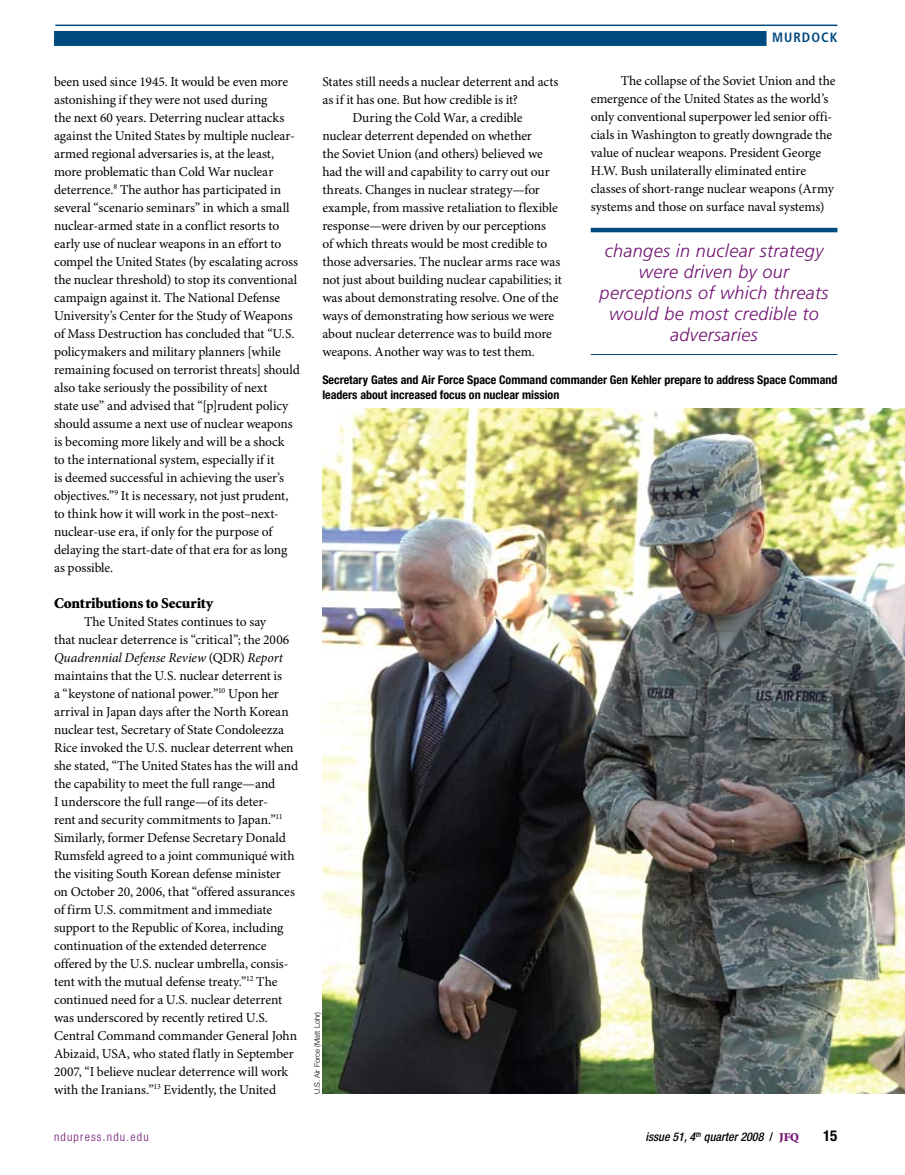
<style>
.page{position:relative;width:905px;height:1175px;background:#fff}
.page>*{position:absolute;margin:0;border:0;box-sizing:border-box;transform-origin:0 0}
.t1{font:italic 300 18px/21px "Frutiger LT Std";letter-spacing:.02em;color:#711471;text-align:center}
.t2{font:900 15px "Minion Std";letter-spacing:-.01em;color:#000}
.t3{font:700 condensed 15px "Helvetica Neue LT Std";color:#000}
.t4{font:13.5px/18px "Minion Pro";letter-spacing:-.005em;color:#000}
.t5{font:700 condensed 13.5px "Frutiger LT Std";letter-spacing:.075em;color:#004a80}
.t6{font:700 condensed 12px/15px "Helvetica Neue LT Std";color:#000}
.t7{font:italic 500 condensed 12px "Helvetica Neue LT Std";color:#000}
.t8{font:300 condensed 12px "Helvetica Neue LT Std";letter-spacing:.1em;color:#711471}
.t9{font:300 7.5px "Helvetica Neue LT Std";color:#000}
.s1{font-style:italic}
.s2{font-style:normal}
.s3{font-family:"Minion Std";font-weight:900;font-style:normal;font-stretch:normal;color:#711471}
</style>
<div class="page">
<hr style="left:55px;top:25px;width:782px;height:1px;background:#004a80">
<div style="left:54px;top:31px;width:712px;height:15px;background:#004a80"></div>
<img style="left:322px;top:409px;width:582px;height:685px">
<hr style="left:590px;top:228px;width:247px;height:4px;background:#004a80">
<hr style="left:590px;top:354px;width:247px;height:1px;background:#004a80">
<p class="t4" style="left:54px;top:73px;width:247px">been used since 1945. It would be even more astonishing if they were not used during<br>the next 60 years. Deterring nuclear attacks against the United States by multiple nuclear&shy;armed regional adversaries is, at the least, more problematic than Cold War nuclear deterrence.<sup>8</sup> The author has participated in several “scenario seminars” in which a small nuclear-armed state in a conflict resorts to early use of nuclear weapons in an effort to compel the United States (by escalating across the nuclear threshold) to stop its conventional campaign against it. The National Defense University’s Center for the Study of Weapons of Mass Destruction has concluded that “U.S. policymakers and military planners [while remaining focused on terrorist threats] should also take seriously the possibility of next<br>state use” and advised that “[p]rudent policy should assume a next use of nuclear weapons is becoming more likely and will be a shock<br>to the international system, especially if it<br>is deemed successful in achieving the user’s objectives.”<sup>9</sup> It is necessary, not just prudent, to think how it will work in the post–next&shy;nuclear-use era, if only for the purpose of delaying the start-date of that era for as long as possible.</p>
<p class="t2" style="left:54px;top:595px;width:161px">Contributions to Security</p>
<p class="t4" style="left:54px;top:613px;width:246px;text-indent:30px">The United States continues to say<br>that nuclear deterrence is “critical”; the 2006<br><span class="s1">Quadrennial Defense Review</span> (QDR) <span class="s1">Report </span>maintains that the U.S. nuclear deterrent is<br>a “keystone of national power.”<sup>10</sup> Upon her arrival in Japan days after the North Korean nuclear test, Secretary of State Condoleezza Rice invoked the U.S. nuclear deterrent when she stated, “The United States has the will and the capability to meet the full range—and<br>I underscore the full range—of its deter-<br>rent and security commitments to Japan.”<sup>11<br></sup>Similarly, former Defense Secretary Donald Rumsfeld agreed to a joint communiqué with the visiting South Korean defense minister<br>on October 20, 2006, that “offered assurances of firm U.S. commitment and immediate support to the Republic of Korea, including continuation of the extended deterrence offered by the U.S. nuclear umbrella, consis&shy;tent with the mutual defense treaty.”<sup>12</sup> The continued need for a U.S. nuclear deterrent was underscored by recently retired U.S.<br>Central Command commander General John Abizaid, USA, who stated flatly in September 2007, “I believe nuclear deterrence will work with the Iranians.”<sup>13</sup> Evidently, the United</p>
<p class="t4" style="left:322px;top:73px;width:237px">States still needs a nuclear deterrent and acts</p>
<p class="t4" style="left:322px;top:91px;width:197px">as if it has one. But how credible is it?</p>
<p class="t4" style="left:352px;top:109px;width:172px">During the Cold War, a credible</p>
<p class="t4" style="left:322px;top:127px;width:211px">nuclear deterrent depended on whether</p>
<p class="t4" style="left:322px;top:145px;width:222px">the Soviet Union (and others) believed we</p>
<p class="t4" style="left:322px;top:163px;width:229px">had the will and capability to carry out our</p>
<p class="t4" style="left:322px;top:181px;width:219px">threats. Changes in nuclear strategy—for</p>
<p class="t4" style="left:322px;top:199px;width:237px">example, from massive retaliation to flexible</p>
<p class="t4" style="left:322px;top:217px;width:225px">response—were driven by our perceptions</p>
<p class="t4" style="left:322px;top:235px;width:226px">of which threats would be most credible to</p>
<p class="t4" style="left:322px;top:253px;width:239px">those adversaries. The nuclear arms race was</p>
<p class="t4" style="left:322px;top:271px;width:241px">not just about building nuclear capabilities; it</p>
<p class="t4" style="left:322px;top:289px;width:238px">was about demonstrating resolve. One of the</p>
<p class="t4" style="left:322px;top:307px;width:233px">ways of demonstrating how serious we were</p>
<p class="t4" style="left:322px;top:325px;width:231px">about nuclear deterrence was to build more</p>
<p class="t4" style="left:322px;top:343px;width:214px">weapons. Another way was to test them.</p>
<p class="t5" style="left:772px;top:30px;width:67px">MURDOCK</p>
<p class="t4" style="left:590px;top:73px;width:246px;text-indent:30px">The collapse of the Soviet Union and the emergence of the United States as the world’s only conventional superpower led senior offi&shy;cials in Washington to greatly downgrade the value of nuclear weapons. President George H.W. Bush unilaterally eliminated entire classes of short-range nuclear weapons (Army systems and those on surface naval systems)</p>
<h1 class="t1" style="left:599px;top:240px;width:230px">changes in nuclear strategy were driven by our perceptions of which threats would be most credible to adversaries</h1>
<p class="t6" style="left:322px;top:372px;width:516px">Secretary Gates and Air Force Space Command commander Gen Kehler prepare to address Space Command leaders about increased focus on nuclear mission</p>
<p class="t9" style="left:312px;top:1094px;width:83px;rotate:-90deg">U.S. Air Force (Matt Lohr)</p>
<p class="t8" style="left:54px;top:1129px;width:96px">ndupress.ndu.edu</p>
<p class="t7" style="left:645px;top:1129px;width:155px">issue 51, 4<sup>th</sup> quarter 2008 <span class="s2">/</span> <span class="s3">JFQ</span></p>
<p class="t3" style="left:823px;top:1126px;width:16px">15</p>
</div>
